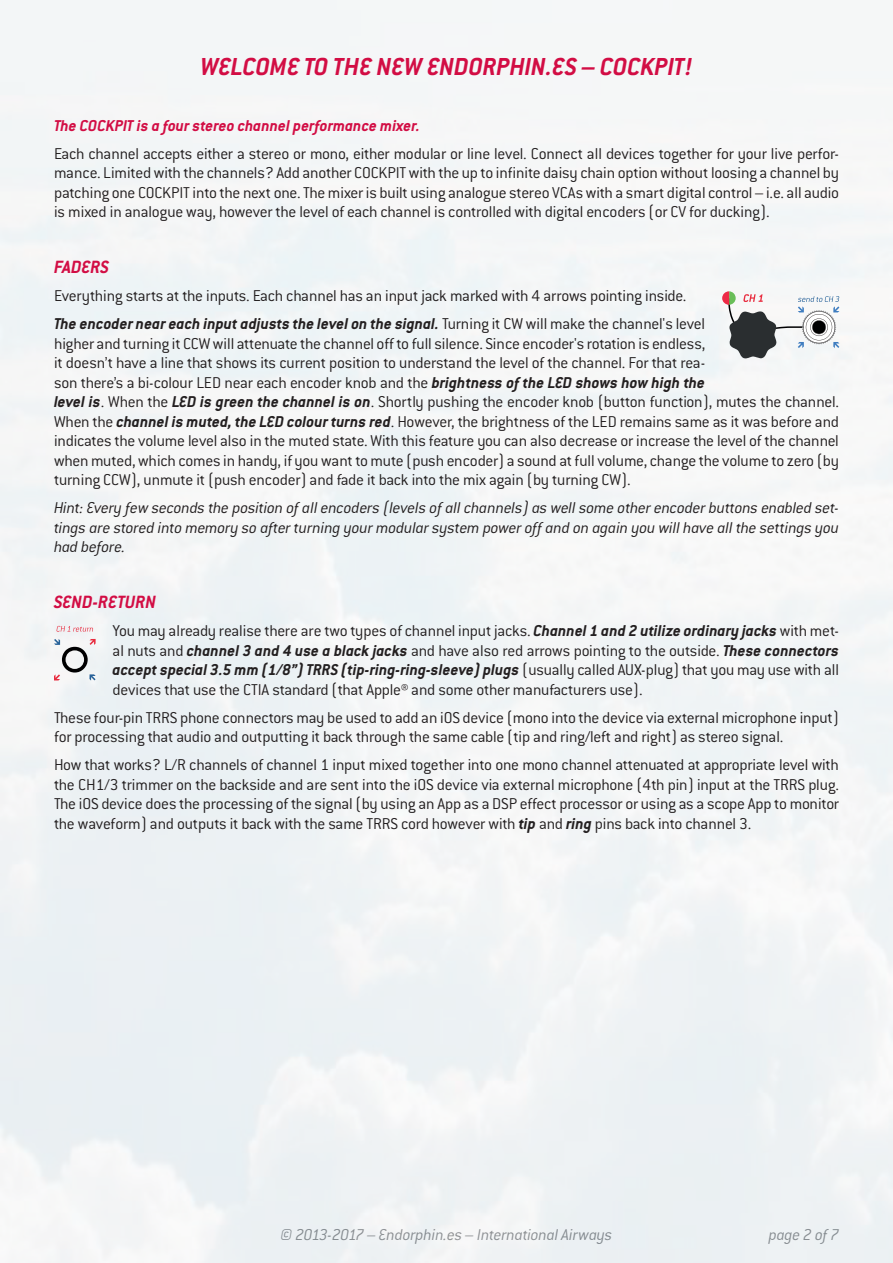
<style>
.page{position:relative;width:893px;height:1263px;background:#fff}
.page>*{position:absolute;margin:0;border:0;box-sizing:border-box;transform-origin:0 0}
.t1{font:italic 700 27px "Conduit ITC";color:#d20d44}
.t2{font:italic 700 19.5px "Conduit ITC";color:#d20d44}
.t3{font:300 17.25px/19.5px "Conduit ITC";letter-spacing:-.015em;color:#231f20;text-align:justify}
.t4{font:italic 300 17.25px/19.5px "Conduit ITC";letter-spacing:-.01em;color:#231f20;text-align:justify}
.t5{font:italic 300 17.25px "Conduit ITC";letter-spacing:-.015em;color:#808285}
.t6{font:italic 700 17.25px "Conduit ITC";color:#d20d44}
.s1{font-weight:700;font-style:italic}
</style>
<div class="page">
<svg style="left:722px;top:291px;width:117px;height:67px"></svg>
<svg style="left:57px;top:626px;width:36px;height:6px"></svg>
<svg style="left:54px;top:639px;width:42px;height:41px"></svg>
<h1 class="t1" style="left:201px;top:50px;width:493px">WELCOME TO THE NEW ENDORPHIN.ES – COCKPIT!</h1>
<p class="t6" style="left:54px;top:115px;width:368px">The COCKPIT is a four stereo channel performance mixer.</p>
<p class="t3" style="left:54px;top:144px;width:787px">Each channel accepts either a stereo or mono, either modular or line level. Connect all devices together for your live perfor&shy;mance. Limited with the channels? Add another COCKPIT with the up to infinite daisy chain option without loosing a channel by patching one COCKPIT into the next one. The mixer is built using analogue stereo VCAs with a smart digital control – i.e. all audio is mixed in analogue way, however the level of each channel is controlled with digital encoders (or CV for ducking).</p>
<p class="t2" style="left:54px;top:256px;width:57px">FADERS</p>
<p class="t3" style="left:54px;top:282px;width:652px;line-height:28px">Everything starts at the inputs. Each channel has an input jack marked with 4 arrows pointing inside.<br><span class="s1">The encoder near each input adjusts the level on the signal.</span> Turning it CW will make the channel's level</p>
<p class="t3" style="left:54px;top:334px;width:786px;text-align:left">higher and turning it CCW will attenuate the channel off to full silence. Since encoder's rotation is endless,<br>it doesn’t have a line that shows its current position to understand the level of the channel. For that rea-<br>son there’s a bi-colour LED near each encoder knob and the <span class="s1">brightness of the LED shows how high the<br>level is</span>. When the <span class="s1">LED is green the channel is on</span>. Shortly pushing the encoder knob (button function), mutes the channel.<br>When the <span class="s1">channel is muted, the LED colour turns red</span>. However, the brightness of the LED remains same as it was before and indicates the volume level also in the muted state. With this feature you can also decrease or increase the level of the channel when muted, which comes in handy, if you want to mute (push encoder) a sound at full volume, change the volume to zero (by turning CCW), unmute it (push encoder) and fade it back into the mix again (by turning CW).</p>
<p class="t4" style="left:54px;top:498px;width:787px">Hint: Every few seconds the position of all encoders (levels of all channels) as well some other encoder buttons enabled set&shy;tings are stored into memory so after turning your modular system power off and on again you will have all the settings you had before.</p>
<p class="t2" style="left:54px;top:591px;width:104px">SEND-RETURN</p>
<p class="t3" style="left:113px;top:621px;width:728px">You may already realise there are two types of channel input jacks. <span class="s1">Channel 1 and 2 utilize ordinary jacks</span> with met&shy;al nuts and <span class="s1">channel 3 and 4 use a black jacks</span> and have also red arrows pointing to the outside. <span class="s1">These connectors accept special 3.5 mm (1/8”) TRRS (tip-ring-ring-sleeve) plugs</span> (usually called AUX-plug) that you may use with all devices that use the CTIA standard (that Apple® and some other manufacturers use).</p>
<p class="t3" style="left:54px;top:708px;width:786px">These four-pin TRRS phone connectors may be used to add an iOS device (mono into the device via external microphone input) for processing that audio and outputting it back through the same cable (tip and ring/left and right) as stereo signal.</p>
<p class="t3" style="left:54px;top:755px;width:787px">How that works? L/R channels of channel 1 input mixed together into one mono channel attenuated at appropriate level with the CH1/3 trimmer on the backside and are sent into the iOS device via external microphone (4th pin) input at the TRRS plug.<br>The iOS device does the processing of the signal (by using an App as a DSP effect processor or using as a scope App to monitor the waveform) and outputs it back with the same TRRS cord however with <span class="s1">tip</span> and <span class="s1">ring</span> pins back into channel 3.</p>
<p class="t5" style="left:281px;top:1225px;width:333px">© 2013-2017 – Endorphin.es – International Airways</p>
<p class="t5" style="left:769px;top:1225px;width:72px">page 2 of 7</p>
</div>
